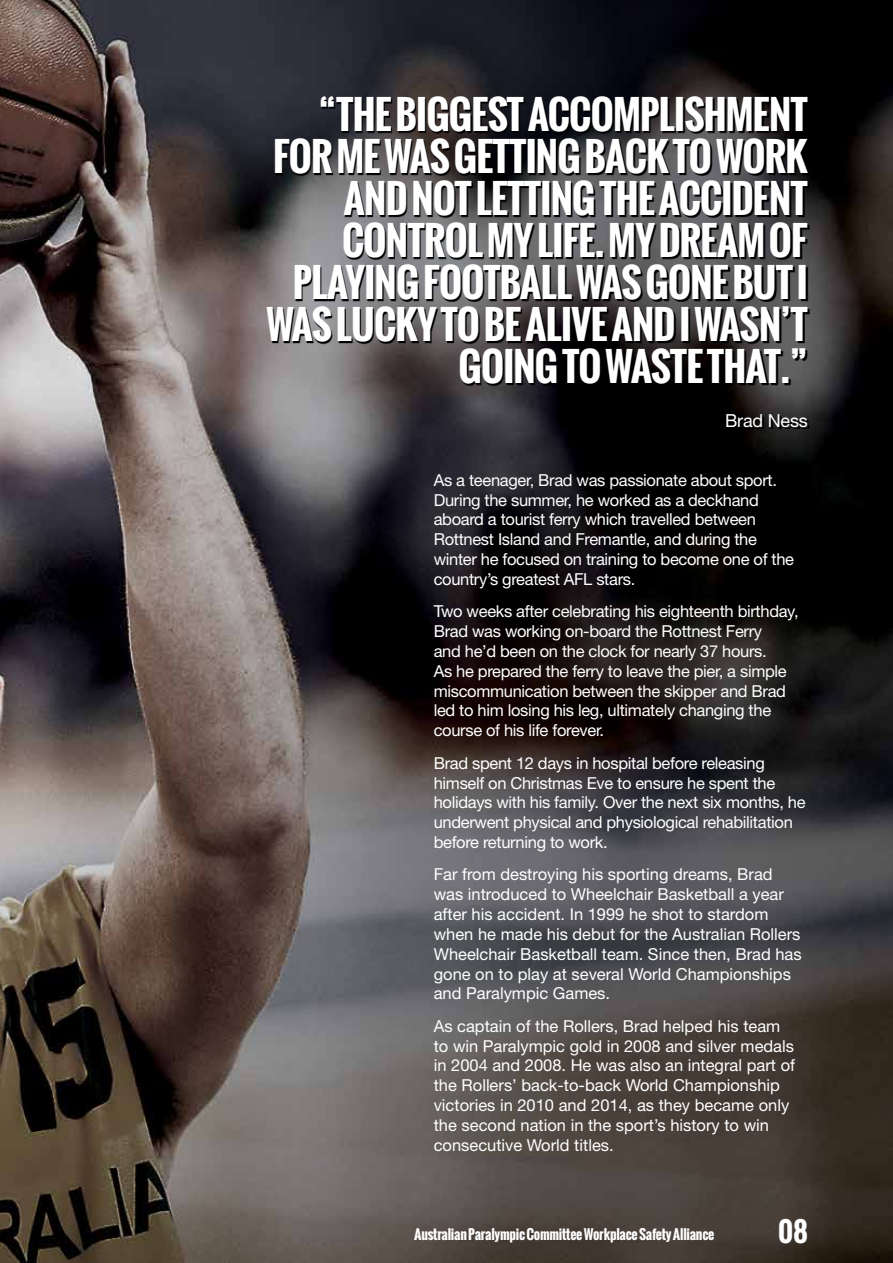
<style>
.page{position:relative;width:893px;height:1263px;background:#fff}
.page>*{position:absolute;margin:0;border:0;box-sizing:border-box;transform-origin:0 0}
.t1{font:700 38.85px/42px "Oswald";letter-spacing:-.02em;color:#fff;text-align:right}
.t2{font:700 27px "Oswald";color:#fff}
.t3{font:18px "Helvetica Neue";letter-spacing:-.01em;color:#fff}
.t4{font:16.5px/19.8px "Helvetica Neue";letter-spacing:-.02em;color:#fff}
.t5{font:16.5px/19.8px "Helvetica Neue";color:#fff}
.t6{font:700 13.5px "Oswald";letter-spacing:-.02em;color:#fff}
</style>
<div class="page">
<img style="left:0;top:0;width:893px;height:1263px">
<svg style="left:268px;top:98px;width:541px;height:331px;background:#313031"></svg>
<h1 class="t1" style="left:266px;top:94px;width:543px">“THE BIGGEST ACCOMPLISHMENT<br>FOR ME WAS GETTING BACK TO WORK<br>AND NOT LETTING THE ACCIDENT<br>CONTROL MY LIFE. MY DREAM OF<br>PLAYING FOOTBALL WAS GONE BUT I<br>WAS LUCKY TO BE ALIVE AND I WASN’T<br>GOING TO WASTE THAT.”</h1>
<p class="t3" style="left:725px;top:410px;width:84px">Brad Ness</p>
<p class="t4" style="left:434px;top:470px;width:362px">As a teenager, Brad was passionate about sport.<br>During the summer, he worked as a deckhand aboard a tourist ferry which travelled between Rottnest Island and Fremantle, and during the winter he focused on training to become one of the country’s greatest AFL stars.</p>
<p class="t4" style="left:434px;top:601px;width:366px">Two weeks after celebrating his eighteenth birthday, Brad was working on-board the Rottnest Ferry<br>and he’d been on the clock for nearly 37 hours.<br>As he prepared the ferry to leave the pier, a simple miscommunication between the skipper and Brad led to him losing his leg, ultimately changing the course of his life forever.</p>
<p class="t4" style="left:434px;top:753px;width:373px">Brad spent 12 days in hospital before releasing himself on Christmas Eve to ensure he spent the holidays with his family. Over the next six months, he underwent physical and physiological rehabilitation before returning to work.</p>
<p class="t5" style="left:434px;top:864px;width:369px">Far from destroying his sporting dreams, Brad was introduced to Wheelchair Basketball a year after his accident. In 1999 he shot to stardom when he made his debut for the Australian Rollers Wheelchair Basketball team. Since then, Brad has gone on to play at several World Championships and Paralympic Games.</p>
<p class="t5" style="left:434px;top:1016px;width:363px">As captain of the Rollers, Brad helped his team to win Paralympic gold in 2008 and silver medals in 2004 and 2008. He was also an integral part of the Rollers’ back-to-back World Championship victories in 2010 and 2014, as they became only the second nation in the sport’s history to win consecutive World titles.</p>
<p class="t6" style="left:414px;top:1224px;width:302px">Australian Paralympic Committee Workplace Safety Alliance</p>
<h2 class="t2" style="left:778px;top:1212px;width:31px">08</h2>
</div>
